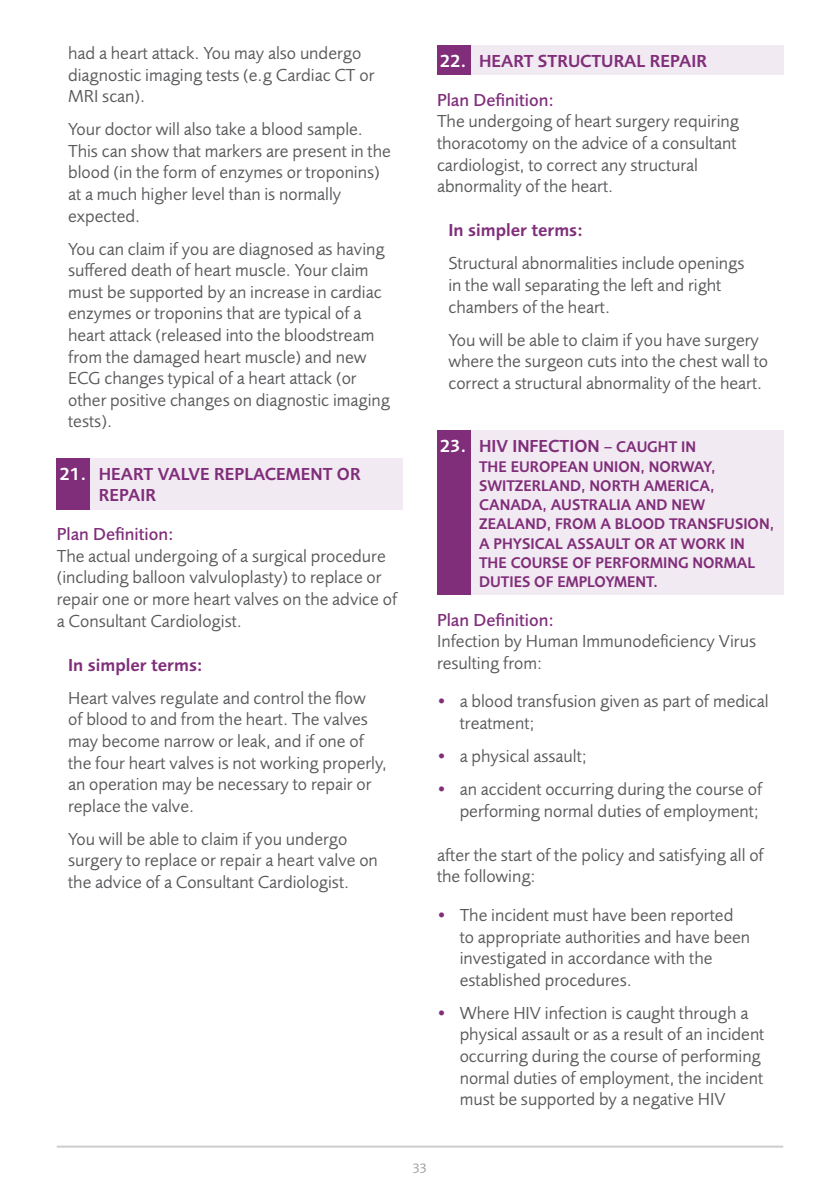
<style>
.page{position:relative;width:840px;height:1191px;background:#fff}
.page>*{position:absolute;margin:0;border:0;box-sizing:border-box;transform-origin:0 0}
.t1{font:18px/21.6px "Foundry Sans";color:#58595b}
.t2{font:600 18px/21.6px "Foundry Sans";color:#802e7a;scale:.96 1}
.t3{font:500 18px "Foundry Sans";color:#802e7a}
.t4{font:600 18px "Foundry Sans";color:#802e7a}
.t5{font:600 16px/19.2px "Foundry Sans";color:#802e7a;scale:.94 1}
.t6{font:14px "Foundry Sans";color:#9b9b9d}
.s1{color:#fff}
.s2{font-weight:500}
.s3{font-size:16px}
.s4{color:#802e7a}
</style>
<div class="page">
<hr style="left:57px;top:1145px;width:725px;height:2px;background:#cdcdce">
<div style="left:57px;top:458px;width:34px;height:51px;background:#802e7a"></div>
<div style="left:91px;top:458px;width:312px;height:51px;background:#f2eaf2"></div>
<div style="left:437px;top:45px;width:34px;height:30px;background:#802e7a"></div>
<div style="left:471px;top:45px;width:311px;height:30px;background:#f2eaf2"></div>
<div style="left:437px;top:431px;width:34px;height:164px;background:#802e7a"></div>
<div style="left:471px;top:431px;width:311px;height:164px;background:#f2eaf2"></div>
<p class="t1" style="left:68px;top:43px;width:308px">had a heart attack. You may also undergo diagnostic imaging tests (e.g Cardiac CT or<br>MRI scan).</p>
<p class="t1" style="left:68px;top:119px;width:324px">Your doctor will also take a blood sample.<br>This can show that markers are present in the blood (in the form of enzymes or troponins) at a much higher level than is normally expected.</p>
<p class="t1" style="left:68px;top:238px;width:323px">You can claim if you are diagnosed as having suffered death of heart muscle. Your claim must be supported by an increase in cardiac enzymes or troponins that are typical of a heart attack (released into the bloodstream from the damaged heart muscle) and new ECG changes typical of a heart attack (or other positive changes on diagnostic imaging tests).</p>
<p class="t2" style="left:99px;top:463px;width:274px;text-indent:-39px"><span class="s1">21.</span> HEART VALVE REPLACEMENT OR<br>REPAIR</p>
<p class="t3" style="left:57px;top:524px;width:118px">Plan Definition:</p>
<p class="t1" style="left:57px;top:545px;width:342px">The actual undergoing of a surgical procedure (including balloon valvuloplasty) to replace or repair one or more heart valves on the advice of a Consultant Cardiologist.</p>
<p class="t4" style="left:68px;top:654px;width:136px">In simpler terms:</p>
<p class="t1" style="left:68px;top:687px;width:320px">Heart valves regulate and control the flow<br>of blood to and from the heart. The valves may become narrow or leak, and if one of the four heart valves is not working properly, an operation may be necessary to repair or replace the valve.</p>
<p class="t1" style="left:68px;top:828px;width:311px">You will be able to claim if you undergo surgery to replace or repair a heart valve on the advice of a Consultant Cardiologist.</p>
<p class="t2" style="left:437px;top:42px;width:282px;line-height:38.6px"><span class="s1">22.</span> HEART STRUCTURAL REPAIR<br><span class="s2">Plan Definition:</span></p>
<p class="t1" style="left:437px;top:111px;width:303px">The undergoing of heart surgery requiring thoracotomy on the advice of a consultant cardiologist, to correct any structural abnormality of the heart.</p>
<p class="t4" style="left:448px;top:220px;width:136px">In simpler terms:</p>
<p class="t1" style="left:448px;top:253px;width:297px">Structural abnormalities include openings in the wall separating the left and right chambers of the heart.</p>
<p class="t1" style="left:448px;top:329px;width:321px">You will be able to claim if you have surgery where the surgeon cuts into the chest wall to correct a structural abnormality of the heart.</p>
<p class="t2" style="left:439px;top:436px;width:268px"><span class="s1">23.</span> HIV INFECTION <span class="s3">– CAUGHT IN</span></p>
<p class="t5" style="left:479px;top:457px;width:315px">THE EUROPEAN UNION, NORWAY,<br>SWITZERLAND, NORTH AMERICA,<br>CANADA, AUSTRALIA AND NEW<br>ZEALAND, FROM A BLOOD TRANSFUSION,<br>A PHYSICAL ASSAULT OR AT WORK IN<br>THE COURSE OF PERFORMING NORMAL<br>DUTIES OF EMPLOYMENT.</p>
<p class="t3" style="left:437px;top:609px;width:118px">Plan Definition:</p>
<p class="t1" style="left:437px;top:630px;width:320px">Infection by Human Immunodeficiency Virus resulting from:</p>
<p class="t1" style="left:459px;top:691px;width:310px;text-indent:-23px"><span class="s4">•</span> a blood transfusion given as part of medical treatment;</p>
<p class="t1" style="left:437px;top:745px;width:151px"><span class="s4">•</span> a physical assault;</p>
<p class="t1" style="left:437px;top:778px;width:326px;text-align:right"><span class="s4">•</span> an accident occurring during the course of performing normal duties of employment;</p>
<p class="t1" style="left:437px;top:844px;width:328px">after the start of the policy and satisfying all of the following:</p>
<p class="t1" style="left:459px;top:904px;width:292px;text-indent:-23px"><span class="s4">•</span> The incident must have been reported to appropriate authorities and have been investigated in accordance with the established procedures.</p>
<p class="t1" style="left:459px;top:1002px;width:306px;text-indent:-23px"><span class="s4">•</span> Where HIV infection is caught through a physical assault or as a result of an incident occurring during the course of performing normal duties of employment, the incident must be supported by a negative HIV</p>
<p class="t6" style="left:413px;top:1161px;width:16px">33</p>
</div>
